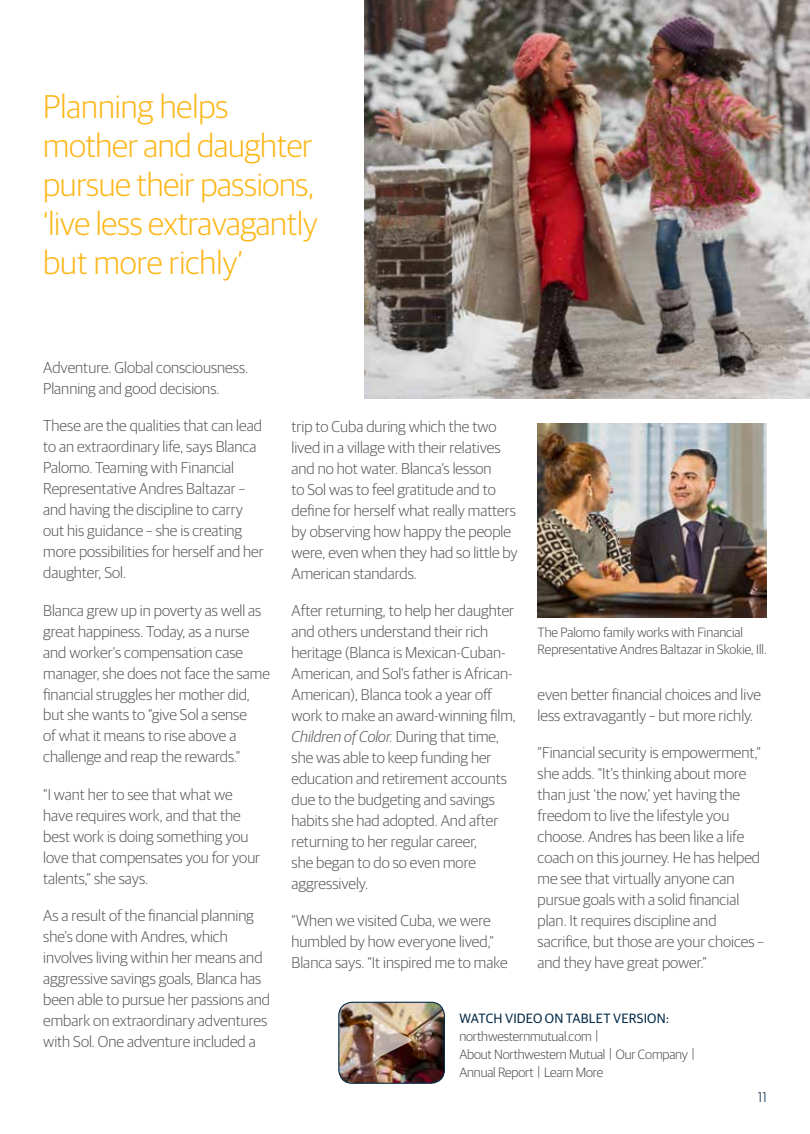
<style>
.page{position:relative;width:810px;height:1134px;background:#fff}
.page>*{position:absolute;margin:0;border:0;box-sizing:border-box;transform-origin:0 0}
.t1{font:300 33px/39px "Guardian Sans";letter-spacing:-.01em;color:#fdb71a}
.t2{font:300 15.75px/21px "Guardian Sans";color:#58595b}
.t3{font:300 14.25px "Guardian Sans";color:#00254a}
.t4{font:300 13.5px/18px "Guardian Sans";letter-spacing:-.01em;color:#4d4d4f}
.t5{font:13.5px "Guardian Sans";letter-spacing:.01em;color:#052b48}
.s1{font-style:italic}
</style>
<div class="page">
<img style="left:364px;top:0;width:446px;height:399px">
<img style="left:339px;top:1002px;width:105px;height:80px">
<div style="left:338px;top:1002px;width:107px;height:82px;border:1px solid #052b48;border-radius:14px"></div>
<svg style="left:374px;top:1020px;width:39px;height:40px;background:#a78f81"></svg>
<img style="left:538px;top:424px;width:229px;height:194px">
<h1 class="t1" style="left:43px;top:85px;width:276px">Planning helps mother and daughter pursue their passions, ‘live less extravagantly but more richly’</h1>
<p class="t2" style="left:43px;top:356px;width:206px">Adventure. Global consciousness.<br>Planning and good decisions.</p>
<p class="t2" style="left:43px;top:414px;width:222px">These are the qualities that can lead to an extraordinary life, says Blanca<br>Palomo. Teaming with Financial<br>Representative Andres Baltazar – and having the discipline to carry out his guidance – she is creating more possibilities for herself and her daughter, Sol.</p>
<p class="t2" style="left:43px;top:599px;width:228px">Blanca grew up in poverty as well as great happiness. Today, as a nurse and worker’s compensation case manager, she does not face the same financial struggles her mother did, but she wants to “give Sol a sense<br>of what it means to rise above a challenge and reap the rewards.”</p>
<p class="t2" style="left:43px;top:783px;width:219px">“I want her to see that what we have requires work, and that the best work is doing something you love that compensates you for your talents,” she says.</p>
<p class="t2" style="left:43px;top:904px;width:228px">As a result of the financial planning she’s done with Andres, which involves living within her means and aggressive savings goals, Blanca has been able to pursue her passions and embark on extraordinary adventures with Sol. One adventure included a</p>
<p class="t2" style="left:292px;top:415px;width:228px">trip to Cuba during which the two lived in a village with their relatives and no hot water. Blanca’s lesson<br>to Sol was to feel gratitude and to define for herself what really matters by observing how happy the people were, even when they had so little by American standards.</p>
<p class="t2" style="left:292px;top:599px;width:226px">After returning, to help her daughter and others understand their rich heritage (Blanca is Mexican-Cuban-<br>American, and Sol’s father is African-<br>American), Blanca took a year off work to make an award-winning film,<br><span class="s1">Children of Color.</span> During that time, she was able to keep funding her education and retirement accounts due to the budgeting and savings habits she had adopted. And after returning to her regular career,<br>she began to do so even more aggressively.</p>
<p class="t2" style="left:292px;top:909px;width:218px">“When we visited Cuba, we were humbled by how everyone lived,”<br>Blanca says. “It inspired me to make</p>
<p class="t4" style="left:538px;top:623px;width:231px;line-height:17.2px">The Palomo family works with Financial<br>Representative Andres Baltazar in Skokie, I ll.</p>
<p class="t2" style="left:538px;top:683px;width:225px">even better financial choices and live less extravagantly – but more richly.</p>
<p class="t2" style="left:538px;top:741px;width:228px">“Financial security is empowerment,” she adds. “It’s thinking about more than just ‘the now,’ yet having the freedom to live the lifestyle you choose. Andres has been like a life coach on this journey. He has helped me see that virtually anyone can pursue goals with a solid financial plan. It requires discipline and sacrifice, but those are your choices – and they have great power.”</p>
<p class="t5" style="left:460px;top:1008px;width:211px">WATCH VIDEO ON TABLET VERSION:</p>
<p class="t4" style="left:459px;top:1026px;width:237px">northwesternmutual.com |<br>About Northwestern Mutual | Our Company |<br>Annual Report | Learn More</p>
<p class="t3" style="left:758px;top:1087px;width:10px">11</p>
</div>
